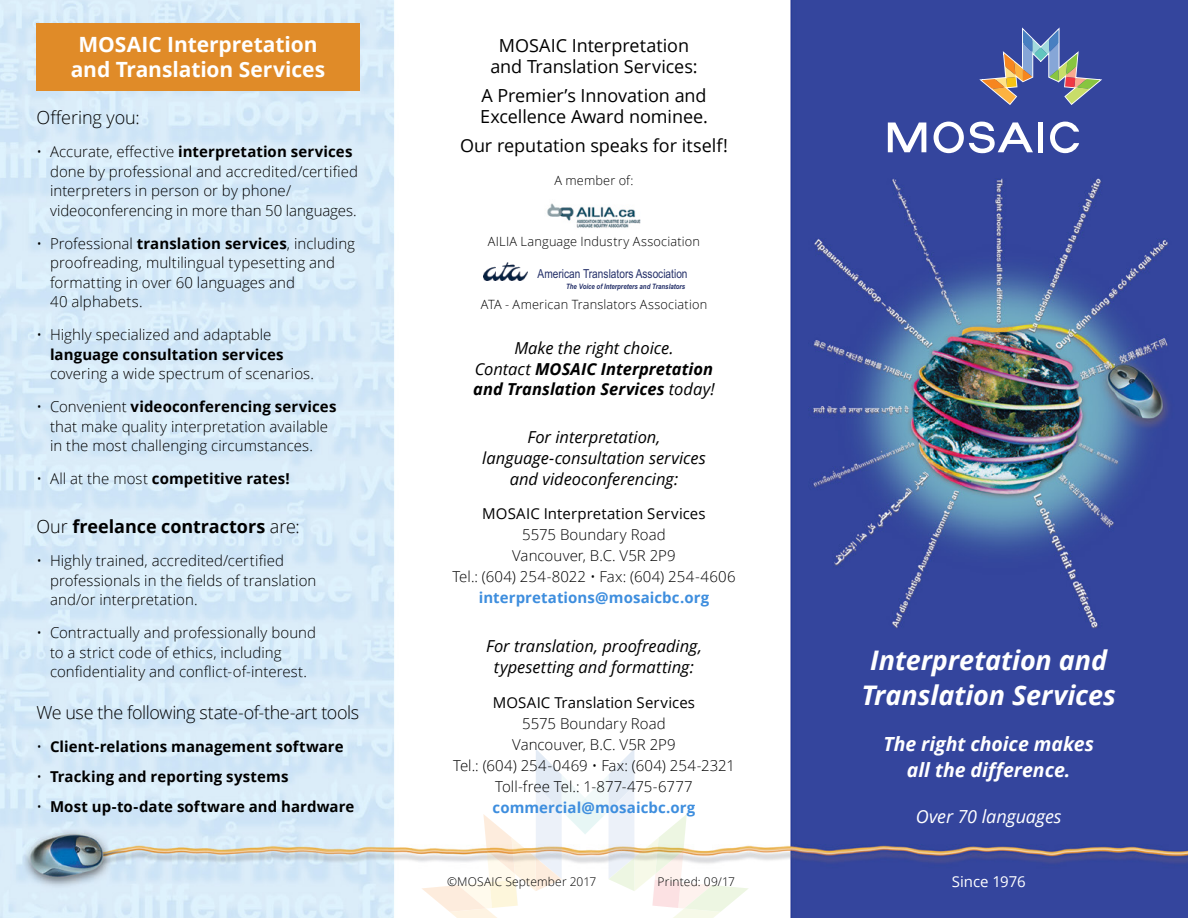
<style>
.page{position:relative;width:1188px;height:918px;background:#fff}
.page>*{position:absolute;margin:0;border:0;box-sizing:border-box;transform-origin:0 0}
.t1{font:italic 700 27px/34.5px "Open Sans";letter-spacing:-.005em;color:#fff;text-align:center}
.t2{font:700 21px/25.2px "Open Sans";letter-spacing:-.005em;color:#fff;text-align:center}
.t3{font:italic 700 19.5px/25.5px "Open Sans";letter-spacing:-.005em;color:#fff;text-align:center}
.t4{font:18px/21.6px "Open Sans";letter-spacing:-.005em;color:#000;text-align:center}
.t5{font:300 18px "Open Sans";letter-spacing:-.025em;color:#000}
.t6{font:700 18px "Open Sans";letter-spacing:-.005em;color:#000}
.t7{font:italic 18px "Open Sans";letter-spacing:-.005em;color:#fff}
.t8{font:300 18px "Open Sans";letter-spacing:-.005em;color:#000}
.t9{font:italic 16.5px/21px "Open Sans";color:#000;text-align:center}
.t10{font:italic 700 16.5px/20.2px "Open Sans";color:#000;text-align:center}
.t11{font:300 15px/19.5px "Open Sans";letter-spacing:.005em;color:#000}
.t12{font:700 15px "Open Sans";letter-spacing:.005em;color:#000}
.t13{font:15px "Open Sans";letter-spacing:.005em;color:#000}
.t14{font:700 15px "Open Sans";letter-spacing:.005em;color:#3e8ede}
.t15{font:15px "Open Sans";color:#fff}
.t16{font:300 12.75px "Open Sans";letter-spacing:.015em;color:#000}
.t17{font:12.3px "Arial Narrow";color:#232f68}
.t18{font:300 12px "Open Sans";letter-spacing:.015em;color:#000}
.t19{font:italic 700 7.35px "Arial Narrow";color:#232f68}
.s1{font-weight:700}
.s2{font-weight:300}
.s3{font-weight:400}
</style>
<div class="page">
<img style="left:0;top:0;width:1188px;height:918px">
<div style="left:36px;top:23px;width:324px;height:68px;background:#e08b28"></div>
<img style="left:544px;top:199px;width:100px;height:34px">
<div style="left:1038px;top:122px;width:5px;height:30px;background:#fff"></div>
<svg style="left:1050px;top:122px;width:29px;height:31px"></svg>
<svg style="left:888px;top:123px;width:38px;height:29px"></svg>
<svg style="left:934px;top:122px;width:99px;height:31px"></svg>
<svg style="left:977px;top:27px;width:125px;height:79px;background:#5f6999"></svg>
<svg style="left:421px;top:749px;width:328px;height:169px"></svg>
<img style="left:484px;top:262px;width:43px;height:18px">
<div style="left:533px;top:264px;width:172px;height:23px;background:#fff"></div>
<h2 class="t2" style="left:71px;top:31px;width:256px">MOSAIC Interpretation and Translation Services</h2>
<p class="t8" style="left:37px;top:106px;width:105px">Offering you:</p>
<p class="t11" style="left:50px;top:142px;width:310px;text-indent:-13px">• Accurate, effective <span class="s1">interpretation services </span>done by professional and accredited/certified interpreters in person or by phone/ videoconferencing in more than 50 languages.</p>
<p class="t11" style="left:50px;top:233px;width:307px;text-indent:-13px">• Professional <span class="s1">translation services</span>, including proofreading, multilingual typesetting and formatting in over 60 languages and<br>40 alphabets.</p>
<p class="t11" style="left:37px;top:325px;width:236px">• Highly specialized and adaptable</p>
<p class="t12" style="left:50px;top:344px;width:235px">language consultation services</p>
<p class="t11" style="left:50px;top:364px;width:265px">covering a wide spectrum of scenarios.</p>
<p class="t11" style="left:50px;top:397px;width:288px;text-indent:-13px">• Convenient <span class="s1">videoconferencing services </span>that make quality interpretation available in the most challenging circumstances.</p>
<p class="t12" style="left:37px;top:468px;width:255px"><span class="s2">• All at the most</span> competitive rates!</p>
<p class="t6" style="left:37px;top:514px;width:265px"><span class="s2">Our</span> freelance contractors <span class="s2">are:</span></p>
<p class="t11" style="left:50px;top:550px;width:268px;text-indent:-13px">• Highly trained, accredited/certified professionals in the fields of translation and/or interpretation.</p>
<p class="t11" style="left:50px;top:622px;width:268px;text-indent:-13px">• Contractually and professionally bound to a strict code of ethics, including confidentiality and conflict-of-interest.</p>
<p class="t5" style="left:37px;top:700px;width:324px">We use the following state-of-the-art tools</p>
<p class="t12" style="left:37px;top:736px;width:309px"><span class="s2">•</span> Client-relations management software</p>
<p class="t12" style="left:37px;top:766px;width:253px"><span class="s2">•</span> Tracking and reporting systems</p>
<p class="t12" style="left:37px;top:796px;width:319px"><span class="s2">•</span> Most up-to-date software and hardware</p>
<p class="t4" style="left:490px;top:34px;width:209px">MOSAIC Interpretation and Translation Services:</p>
<p class="t4" style="left:480px;top:84px;width:229px;text-align:left">A Premier’s Innovation and<br>Excellence Award nominee.</p>
<p class="t4" style="left:460px;top:134px;width:269px">Our reputation speaks for itself!</p>
<p class="t16" style="left:555px;top:172px;width:80px">A member of:</p>
<p class="t16" style="left:488px;top:233px;width:214px">AILIA Language Industry Association</p>
<p class="t17" style="left:538px;top:265px;width:151px">American Translators Association</p>
<p class="t19" style="left:566px;top:281px;width:121px">The Voice of Interpreters and Translators</p>
<p class="t16" style="left:481px;top:295px;width:228px">ATA - American Translators Association</p>
<p class="t10" style="left:473px;top:338px;width:243px"><span class="s3">Make the right choice.<br>Contact</span> MOSAIC Interpretation and Translation Services <span class="s3">today!</span></p>
<p class="t9" style="left:482px;top:426px;width:225px">For interpretation, language-consultation services and videoconferencing:</p>
<p class="t13" style="left:482px;top:504px;width:225px">MOSAIC Interpretation Services</p>
<p class="t11" style="left:452px;top:524px;width:285px;line-height:21px;text-align:center">5575 Boundary Road<br>Vancouver, B.C. V5R 2P9<br>Tel.: (604) 254-8022 • Fax: (604) 254-4606</p>
<p class="t14" style="left:479px;top:587px;width:232px">interpretations@mosaicbc.org</p>
<p class="t9" style="left:486px;top:635px;width:217px">For translation, proofreading, typesetting and formatting:</p>
<p class="t13" style="left:493px;top:692px;width:204px">MOSAIC Translation Services</p>
<p class="t11" style="left:453px;top:712px;width:283px;line-height:21px;text-align:center">5575 Boundary Road<br>Vancouver, B.C. V5R 2P9<br>Tel.: (604) 254-0469 • Fax: (604) 254-2321<br>Toll-free Tel.: 1-877-475-6777</p>
<p class="t14" style="left:493px;top:797px;width:204px">commercial@mosaicbc.org</p>
<p class="t18" style="left:447px;top:873px;width:151px">©MOSAIC September 2017</p>
<p class="t18" style="left:658px;top:873px;width:79px">Printed: 09/17</p>
<h1 class="t1" style="left:861px;top:642px;width:256px">Interpretation and<br>Translation Services</h1>
<h3 class="t3" style="left:883px;top:731px;width:212px">The right choice makes all the difference.</h3>
<p class="t7" style="left:916px;top:804px;width:147px">Over 70 languages</p>
<p class="t15" style="left:952px;top:872px;width:75px">Since 1976</p>
</div>
